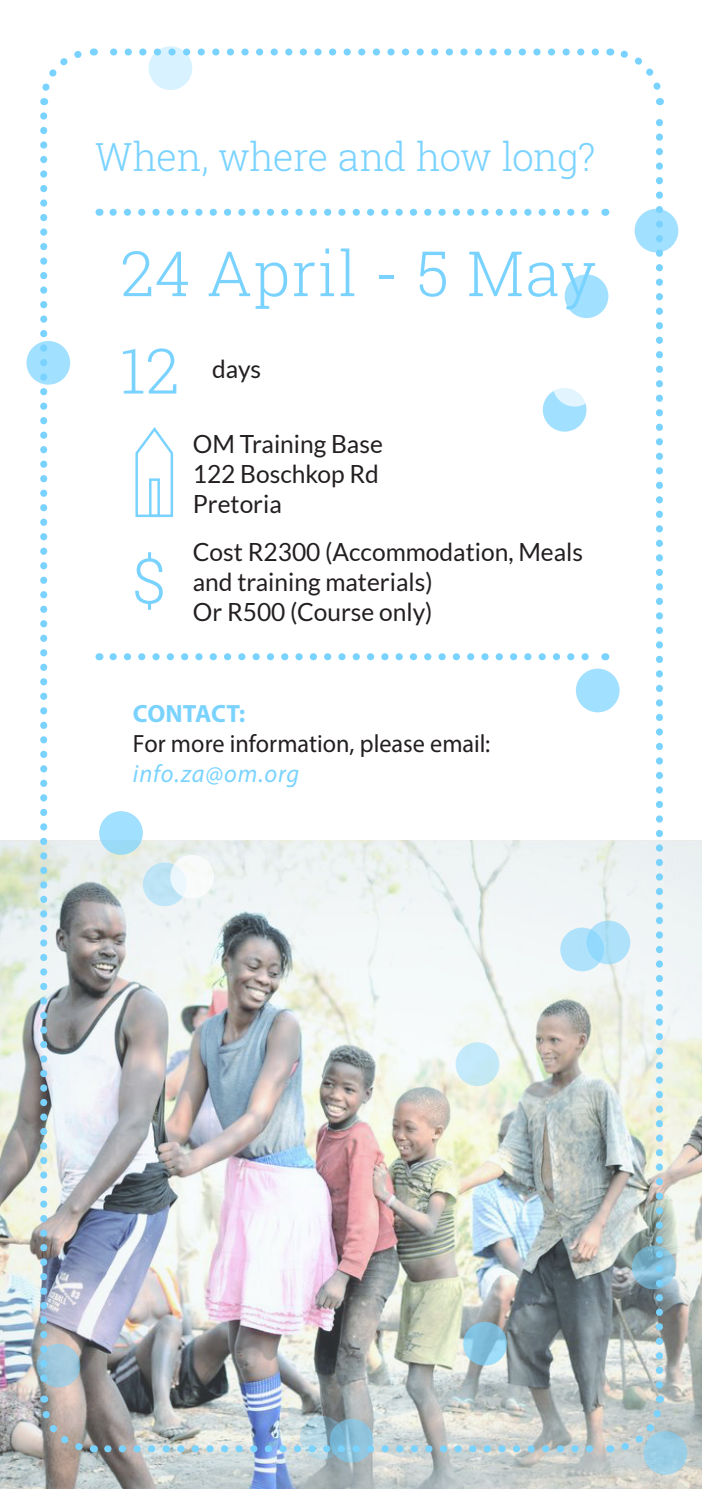
<style>
.page{position:relative;width:702px;height:1489px;background:#fff}
.page>*{position:absolute;margin:0;border:0;box-sizing:border-box;transform-origin:0 0}
.t1{font:300 62.5px "Roboto Slab";letter-spacing:.02em;color:#7ad3ff}
.t2{font:300 38.75px "Roboto Slab";letter-spacing:-.025em;color:#7ad3ff}
.t3{font:25px/30px "Lato";color:#231f20}
.t4{font:25px "Myriad Pro";color:#231f20}
.t5{font:italic 25px "Myriad Pro";letter-spacing:.035em;color:#7ad3ff}
.t6{font:700 25px "Myriad Pro";letter-spacing:-.005em;color:#7ad3ff}
</style>
<div class="page">
<img style="left:0;top:840px;width:702px;height:648px">
<svg style="left:586px;top:920px;width:44px;height:44px"></svg>
<svg style="left:330px;top:1418px;width:43px;height:44px"></svg>
<svg style="left:300px;top:1415px;width:44px;height:44px"></svg>
<svg style="left:632px;top:1245px;width:43px;height:44px"></svg>
<div style="left:643px;top:1430px;width:44px;height:44px;background:linear-gradient(to bottom,#93c6dc,#a2d5eb);border-radius:50%"></div>
<svg style="left:560px;top:927px;width:44px;height:44px;fill:#b0e2fb"></svg>
<div style="left:455px;top:1042px;width:44px;height:43px;background:#c4e9fa;border-radius:50%"></div>
<div style="left:143px;top:862px;width:43px;height:44px;background:#bee4f5;border-radius:50%"></div>
<div style="left:542px;top:388px;width:44px;height:43px;background:#a2e0ff;border-radius:50%"></div>
<div style="left:99px;top:811px;width:44px;height:43px;background:linear-gradient(to right,#a1dffd,#a1dffc);border-radius:50%"></div>
<svg style="left:463px;top:1321px;width:44px;height:44px;fill:#82bfde"></svg>
<svg style="left:552px;top:363px;width:44px;height:43px"></svg>
<div style="left:170px;top:854px;width:44px;height:44px;background:linear-gradient(to right,#ecf7fb,#fcfbf9);border-radius:50%"></div>
<svg style="left:26px;top:341px;width:44px;height:43px"></svg>
<div style="left:564px;top:274px;width:44px;height:44px;background:#a2e0ff;border-radius:50%"></div>
<div style="left:634px;top:209px;width:44px;height:43px;background:#a2e0ff;border-radius:50%"></div>
<div style="left:576px;top:668px;width:43px;height:44px;background:#a2e0ff;border-radius:50%"></div>
<div style="left:148px;top:46px;width:44px;height:44px;background:#d8f2ff;border-radius:50%"></div>
<svg style="left:135px;top:427px;width:39px;height:91px"></svg>
<div style="left:149px;top:478px;width:11px;height:39px;border:2px solid #7ad3ff"></div>
<svg style="left:108px;top:1444px;width:494px;height:8px"></svg>
<svg style="left:110px;top:48px;width:485px;height:8px"></svg>
<svg style="left:40px;top:51px;width:42px;height:54px"></svg>
<svg style="left:616px;top:1395px;width:51px;height:60px"></svg>
<svg style="left:113px;top:209px;width:476px;height:7px"></svg>
<svg style="left:113px;top:653px;width:476px;height:7px"></svg>
<svg style="left:37px;top:116px;width:63px;height:1340px"></svg>
<svg style="left:604px;top:48px;width:62px;height:1336px"></svg>
<h2 class="t2" style="left:95px;top:131px;width:502px">When, where and how long?</h2>
<h1 class="t1" style="left:120px;top:230px;width:477px">24 April - 5 May</h1>
<h1 class="t1" style="left:120px;top:328px;width:61px">12</h1>
<p class="t3" style="left:212px;top:353px;width:50px">days</p>
<p class="t3" style="left:193px;top:429px;width:191px">OM Training Base<br>122 Boschkop Rd<br>Pretoria</p>
<h1 class="t1" style="left:133px;top:538px;width:35px">$</h1>
<p class="t3" style="left:193px;top:537px;width:392px">Cost R2300 (Accommodation, Meals and training materials)<br>Or R500 (Course only)</p>
<p class="t6" style="left:133px;top:697px;width:114px">CONTACT:</p>
<p class="t4" style="left:133px;top:728px;width:359px">For more information, please email:</p>
<p class="t5" style="left:133px;top:758px;width:168px">info.za@om.org</p>
</div>
